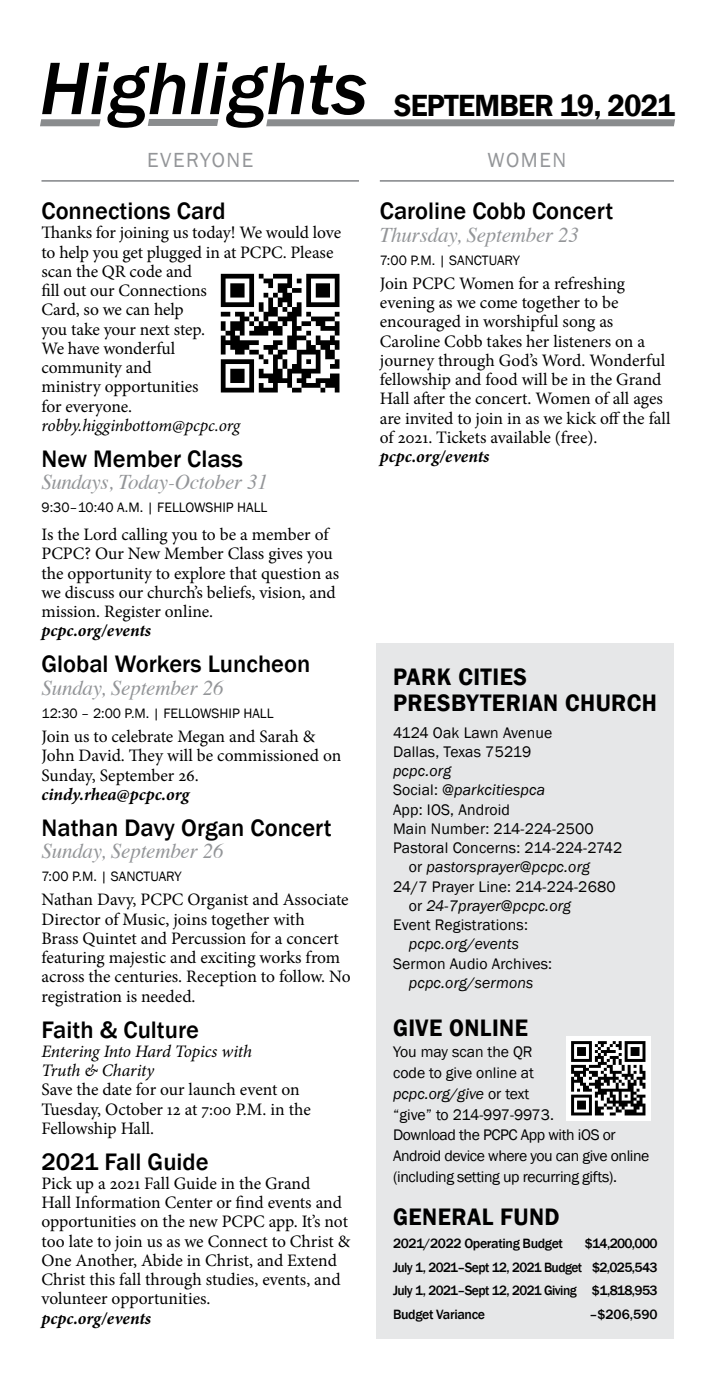
<style>
.page{position:relative;width:714px;height:1386px;background:#fff}
.page>*{position:absolute;margin:0;border:0;box-sizing:border-box;transform-origin:0 0}
.t1{font:italic 500 77px "Franklin Gothic";color:#000}
.t2{font:600 31.5px "Franklin Gothic";letter-spacing:-.025em;color:#000;scale:.95 1}
.t3{font:500 24.5px "Franklin Gothic";color:#000}
.t4{font:600 24.5px/26.2px "Franklin Gothic";letter-spacing:.02em;color:#000;scale:.95 1}
.t5{font:italic 21px "Times";letter-spacing:-.01em;color:#939598}
.t6{font:21px "Franklin Gothic";letter-spacing:.075em;color:#939598}
.t7{font:17.5px/19.2px "Minion Pro";letter-spacing:-.005em;color:#000}
.t8{font:italic 17.5px/19.2px "Minion Pro";letter-spacing:-.015em;color:#000}
.t9{font:italic 700 17.5px "Minion Pro";color:#000}
.t10{font:15.75px/20.8px "Franklin Gothic";letter-spacing:-.025em;color:#000}
.t11{font:15.75px/19.2px "Franklin Gothic";color:#000}
.t12{font:italic 15.75px "Franklin Gothic";letter-spacing:.01em;color:#000}
.t13{font:14px "Franklin Gothic";color:#000}
.t14{font:500 13.83px/23.6px "Franklin Gothic";letter-spacing:-.025em;color:#000;text-align:justify}
.s1{font-style:normal}
.s2{font-style:italic}
</style>
<div class="page">
<div style="left:377px;top:643px;width:297px;height:696px;background:#e6e7e8"></div>
<img style="left:567px;top:1037px;width:84px;height:83px">
<hr style="left:41px;top:180px;width:318px;height:2px;background:#939598">
<hr style="left:380px;top:180px;width:294px;height:2px;background:#939598">
<div style="left:41px;top:119px;width:59px;height:7px;background:#8a8c8e"></div>
<div style="left:148px;top:119px;width:70px;height:7px;background:#8a8c8e"></div>
<div style="left:267px;top:119px;width:408px;height:7px;background:#8a8c8e"></div>
<img style="left:220px;top:273px;width:120px;height:120px">
<h1 class="t1" style="left:40px;top:41px;width:329px">Highlights</h1>
<p class="t6" style="left:147px;top:147px;width:108px">EVERYONE</p>
<h3 class="t3" style="left:41px;top:196px;width:186px">Connections Card</h3>
<p class="t7" style="left:41px;top:223px;width:301px">Thanks for joining us today! We would love to help you get plugged in at PCPC. Please scan the QR code and<br>fill out our Connections<br>Card, so we can help<br>you take your next step.<br>We have wonderful<br>community and<br>ministry opportunities<br>for everyone.</p>
<p class="t8" style="left:41px;top:416px;width:200px">robby.higginbottom@pcpc.org</p>
<h3 class="t3" style="left:41px;top:443px;width:203px">New Member Class</h3>
<p class="t5" style="left:41px;top:464px;width:228px">Sundays, Today-October 31</p>
<p class="t13" style="left:41px;top:499px;width:227px">9:30–10:40 A.M. | FELLOWSHIP HALL</p>
<p class="t7" style="left:41px;top:525px;width:299px">Is the Lord calling you to be a member of PCPC? Our New Member Class gives you the opportunity to explore that question as we discuss our church’s beliefs, vision, and mission. Register online.</p>
<p class="t9" style="left:41px;top:618px;width:111px">pcpc.org/events</p>
<h3 class="t3" style="left:41px;top:649px;width:270px">Global Workers Luncheon</h3>
<p class="t5" style="left:41px;top:670px;width:184px">Sunday, September 26</p>
<p class="t13" style="left:41px;top:704px;width:234px">12:30 – 2:00 P.M. | FELLOWSHIP HALL</p>
<p class="t7" style="left:41px;top:727px;width:301px">Join us to celebrate Megan and Sarah &amp;<br>John David. They will be commissioned on<br>Sunday, September 26.</p>
<p class="t9" style="left:41px;top:782px;width:149px">cindy.rhea@pcpc.org</p>
<h3 class="t3" style="left:41px;top:812px;width:292px">Nathan Davy Organ Concert</h3>
<p class="t5" style="left:41px;top:833px;width:184px">Sunday, September 26</p>
<p class="t13" style="left:41px;top:868px;width:142px">7:00 P.M. | SANCTUARY</p>
<p class="t7" style="left:41px;top:890px;width:311px">Nathan Davy, PCPC Organist and Associate Director of Music, joins together with<br>Brass Quintet and Percussion for a concert featuring majestic and exciting works from across the centuries. Reception to follow. No registration is needed.</p>
<h3 class="t3" style="left:41px;top:1014px;width:159px">Faith &amp; Culture</h3>
<p class="t8" style="left:41px;top:1042px;width:212px">Entering Into Hard Topics with<br>Truth &amp; Charity</p>
<p class="t7" style="left:41px;top:1080px;width:271px">Save the date for our launch event on<br>Tuesday, October 12 at 7:00 P.M. in the<br>Fellowship Hall.</p>
<h3 class="t3" style="left:41px;top:1146px;width:169px">2021 Fall Guide</h3>
<p class="t7" style="left:41px;top:1174px;width:310px">Pick up a 2021 Fall Guide in the Grand<br>Hall Information Center or find events and opportunities on the new PCPC app. It’s not too late to join us as we Connect to Christ &amp; One Another, Abide in Christ, and Extend Christ this fall through studies, events, and volunteer opportunities.</p>
<p class="t9" style="left:41px;top:1306px;width:111px">pcpc.org/events</p>
<h2 class="t2" style="left:394px;top:86px;width:297px">SEPTEMBER 19, 2021</h2>
<p class="t6" style="left:488px;top:147px;width:80px">WOMEN</p>
<h3 class="t3" style="left:380px;top:196px;width:235px">Caroline Cobb Concert</h3>
<p class="t5" style="left:380px;top:216px;width:201px">Thursday, September 23</p>
<p class="t13" style="left:380px;top:251px;width:142px">7:00 P.M. | SANCTUARY</p>
<p class="t7" style="left:380px;top:274px;width:292px">Join PCPC Women for a refreshing evening as we come together to be encouraged in worshipful song as Caroline Cobb takes her listeners on a journey through God’s Word. Wonderful fellowship and food will be in the Grand Hall after the concert. Women of all ages are invited to join in as we kick off the fall of 2021. Tickets available (free).</p>
<p class="t9" style="left:380px;top:444px;width:111px">pcpc.org/events</p>
<h3 class="t4" style="left:393px;top:664px;width:279px">PARK CITIES<br>PRESBYTERIAN CHURCH</h3>
<p class="t11" style="left:393px;top:723px;width:161px">4124 Oak Lawn Avenue<br>Dallas, Texas 75219</p>
<p class="t12" style="left:393px;top:761px;width:60px">pcpc.org</p>
<p class="t12" style="left:393px;top:780px;width:154px"><span class="s1">Social:</span> @parkcitiespca</p>
<p class="t11" style="left:393px;top:800px;width:119px">App: IOS, Android</p>
<p class="t11" style="left:393px;top:819px;width:202px">Main Number: 214-224-2500</p>
<p class="t11" style="left:393px;top:838px;width:231px">Pastoral Concerns: 214-224-2742</p>
<p class="t12" style="left:409px;top:857px;width:183px"><span class="s1">or</span> pastorsprayer@pcpc.org</p>
<p class="t11" style="left:393px;top:877px;width:224px">24/7 Prayer Line: 214-224-2680</p>
<p class="t12" style="left:409px;top:896px;width:164px"><span class="s1">or</span> 24-7prayer@pcpc.org</p>
<p class="t11" style="left:393px;top:915px;width:137px">Event Registrations:</p>
<p class="t12" style="left:409px;top:934px;width:112px">pcpc.org/events</p>
<p class="t11" style="left:393px;top:954px;width:161px">Sermon Audio Archives:</p>
<p class="t12" style="left:409px;top:973px;width:126px">pcpc.org/sermons</p>
<h3 class="t4" style="left:393px;top:1015px;width:144px">GIVE ONLINE</h3>
<p class="t10" style="left:393px;top:1042px;width:258px">You may scan the QR<br>code to give online at<br><span class="s2">pcpc.org/give</span> or text<br>“give” to 214-997-9973.<br>Download the PCPC App with iOS or<br>Android device where you can give online (including setting up recurring gifts).</p>
<h3 class="t4" style="left:393px;top:1204px;width:177px">GENERAL FUND</h3>
<p class="t14" style="left:393px;top:1232px;width:172px">2021/2022 Operating Budget</p>
<p class="t14" style="left:393px;top:1232px;width:266px;text-indent:192px">$14,200,000<br>July 1, 2021–Sept 12, 2021 Budget $2,025,543<br>July 1, 2021–Sept 12, 2021 Giving $1,818,953<br>Budget Variance</p>
<p class="t14" style="left:590px;top:1303px;width:69px">–$206,590</p>
</div>
